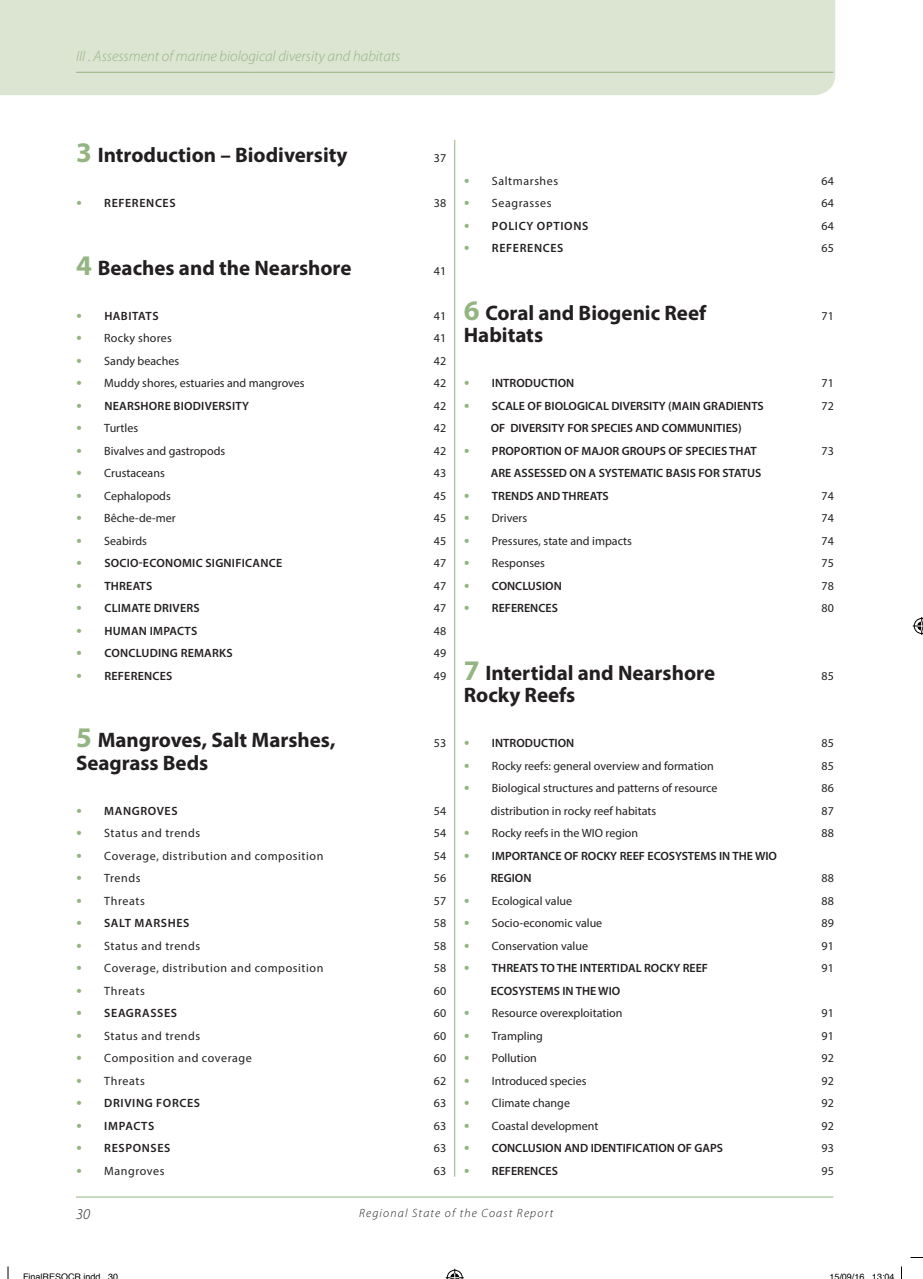
<style>
.page{position:relative;width:923px;height:1279px;background:#fff}
.page>*{position:absolute;margin:0;border:0;box-sizing:border-box;transform-origin:0 0}
.t1{font:700 21px/22.5px "Myriad Pro";color:#231f20}
.t2{font:italic 300 15px "Myriad Pro";color:#94b582}
.t3{font:italic 300 15px "Myriad Pro";color:#231f20}
.t4{font:12px/22.5px "Myriad Pro";color:#231f20;text-align:justify}
.t5{font:600 12px/22.5px "Myriad Pro";color:#231f20}
.t6{font:12px "Myriad Pro";letter-spacing:.045em;color:#231f20}
.t7{font:12px "Myriad Pro";letter-spacing:.05em;color:#231f20}
.t8{font:600 12px "Myriad Pro";letter-spacing:.05em;color:#231f20}
.t9{font:600 12px "Myriad Pro";letter-spacing:.055em;color:#231f20}
.t10{font:italic 300 12px "Myriad Pro";letter-spacing:.1em;color:#231f20}
.t11{font:600 12px "Myriad Pro";letter-spacing:.02em;color:#231f20}
.t12{font:12px "Myriad Pro";letter-spacing:.02em;color:#231f20}
.t13{font:600 12px "Myriad Pro";letter-spacing:.035em;color:#231f20}
.t14{font:9px "Helvetica";color:#000}
.s1{font-size:28.5px;color:#94b582}
.s2{font-family:"Caslon 540 LT Std";font-weight:400;color:#94b582}
.s3{font-family:"Caslon 540 LT Std";color:#94b582}
</style>
<div class="page">
<div style="left:0;top:0;width:835px;height:95px;background:#dce4d2"></div>
<hr style="left:76px;top:72px;width:757px;height:1px;background:#94b582">
<hr style="left:76px;top:1197px;width:757px;height:1px;background:#94b582">
<hr style="left:454px;top:140px;width:1px;height:1037px;background:#94b582">
<svg style="left:910px;top:1257px;width:12px;height:1px"></svg>
<svg style="left:7px;top:1266px;width:2px;height:13px"></svg>
<svg style="left:901px;top:1266px;width:1px;height:13px"></svg>
<svg style="left:445px;top:1269px;width:18px;height:10px"></svg>
<svg style="left:912px;top:617px;width:10px;height:18px"></svg>
<p class="t2" style="left:76px;top:47px;width:326px">III . Assessment of marine biological diversity and habitats</p>
<h1 class="t1" style="left:76px;top:143px;width:273px"><span class="s1">3</span> Introduction – Biodiversity</h1>
<p class="t9" style="left:76px;top:196px;width:101px"><span class="s2">•</span> REFERENCES</p>
<h1 class="t1" style="left:76px;top:256px;width:277px"><span class="s1">4</span> Beaches and the Nearshore</h1>
<p class="t13" style="left:76px;top:308px;width:84px"><span class="s2">•</span> HABITATS</p>
<p class="t12" style="left:76px;top:331px;width:97px"><span class="s3">•</span> Rocky shores</p>
<p class="t4" style="left:76px;top:349px;width:104px"><span class="s3">•</span> Sandy beaches</p>
<p class="t4" style="left:76px;top:372px;width:230px"><span class="s3">•</span> Muddy shores, estuaries and mangroves</p>
<p class="t11" style="left:76px;top:398px;width:174px"><span class="s2">•</span> NEARSHORE BIODIVERSITY</p>
<p class="t4" style="left:76px;top:417px;width:63px"><span class="s3">•</span> Turtles</p>
<p class="t4" style="left:76px;top:439px;width:151px"><span class="s3">•</span> Bivalves and gastropods</p>
<p class="t4" style="left:76px;top:462px;width:90px"><span class="s3">•</span> Crustaceans</p>
<p class="t4" style="left:76px;top:484px;width:96px"><span class="s3">•</span> Cephalopods</p>
<p class="t4" style="left:76px;top:507px;width:101px"><span class="s3">•</span> Bêche-de-mer</p>
<p class="t4" style="left:76px;top:529px;width:72px"><span class="s3">•</span> Seabirds</p>
<p class="t5" style="left:76px;top:552px;width:43px"><span class="s2">•</span> SOCIO</p>
<p class="t5" style="left:139px;top:552px;width:13px">-ECONOMIC</p>
<p class="t5" style="left:205px;top:552px;width:8px">SIGNIFICANCE</p>
<p class="t5" style="left:76px;top:574px;width:43px"><span class="s2">•</span> THREATS</p>
<p class="t5" style="left:76px;top:597px;width:43px"><span class="s2">•</span> CLIMATE</p>
<p class="t5" style="left:154px;top:597px;width:8px">DRIVERS</p>
<p class="t5" style="left:76px;top:619px;width:46px"><span class="s2">•</span> HUMAN</p>
<p class="t5" style="left:150px;top:619px;width:8px">IMPACTS</p>
<p class="t5" style="left:76px;top:642px;width:44px"><span class="s2">•</span> CONCLUDING</p>
<p class="t5" style="left:181px;top:642px;width:9px">REMAR</p>
<p class="t5" style="left:219px;top:642px;width:14px">KS</p>
<p class="t5" style="left:76px;top:664px;width:43px"><span class="s2">•</span> REFERENCES</p>
<h1 class="t1" style="left:76px;top:728px;width:261px"><span class="s1">5</span> Mangroves, Salt Marshes,<br>Seagrass Beds</h1>
<p class="t8" style="left:76px;top:803px;width:103px"><span class="s2">•</span> MANGROVES</p>
<p class="t6" style="left:76px;top:826px;width:126px"><span class="s3">•</span> Status and trends</p>
<p class="t7" style="left:76px;top:848px;width:249px"><span class="s3">•</span> Coverage, distribution and composition</p>
<p class="t4" style="left:76px;top:867px;width:66px"><span class="s3">•</span> Trends</p>
<p class="t6" style="left:76px;top:893px;width:70px"><span class="s3">•</span> Threats</p>
<p class="t8" style="left:76px;top:916px;width:115px"><span class="s2">•</span> SALT MARSHES</p>
<p class="t6" style="left:76px;top:938px;width:126px"><span class="s3">•</span> Status and trends</p>
<p class="t7" style="left:76px;top:961px;width:249px"><span class="s3">•</span> Coverage, distribution and composition</p>
<p class="t6" style="left:76px;top:983px;width:70px"><span class="s3">•</span> Threats</p>
<p class="t8" style="left:76px;top:1006px;width:103px"><span class="s2">•</span> SEAGRASSES</p>
<p class="t6" style="left:76px;top:1028px;width:126px"><span class="s3">•</span> Status and trends</p>
<p class="t7" style="left:76px;top:1051px;width:177px"><span class="s3">•</span> Composition and coverage</p>
<p class="t6" style="left:76px;top:1073px;width:70px"><span class="s3">•</span> Threats</p>
<p class="t8" style="left:76px;top:1096px;width:125px"><span class="s2">•</span> DRIVING FORCES</p>
<p class="t9" style="left:76px;top:1118px;width:80px"><span class="s2">•</span> IMPACTS</p>
<p class="t8" style="left:76px;top:1141px;width:96px"><span class="s2">•</span> RESPONSES</p>
<p class="t6" style="left:76px;top:1163px;width:90px"><span class="s3">•</span> Mangroves</p>
<p class="t4" style="left:434px;top:147px;width:14px">37</p>
<p class="t4" style="left:434px;top:192px;width:14px">38</p>
<p class="t4" style="left:434px;top:259px;width:14px">41</p>
<p class="t4" style="left:434px;top:304px;width:14px">41<br>41<br>42<br>42<br>42<br>42<br>42<br>43<br>45<br>45<br>45<br>47<br>47<br>47<br>48<br>49<br>49</p>
<p class="t4" style="left:434px;top:732px;width:14px">53</p>
<p class="t4" style="left:434px;top:799px;width:14px">54<br>54<br>54<br>56<br>57<br>58<br>58<br>58<br>60<br>60<br>60<br>60<br>62<br>63<br>63<br>63<br>63</p>
<p class="t6" style="left:463px;top:173px;width:96px"><span class="s3">•</span> Saltmarshes</p>
<p class="t6" style="left:463px;top:196px;width:89px"><span class="s3">•</span> Seagrasses</p>
<p class="t9" style="left:463px;top:218px;width:126px"><span class="s2">•</span> POLICY OPTIONS</p>
<p class="t9" style="left:463px;top:241px;width:101px"><span class="s2">•</span> REFERENCES</p>
<h1 class="t1" style="left:464px;top:301px;width:244px"><span class="s1">6</span> Coral and Biogenic Reef<br>Habitats</h1>
<p class="t5" style="left:464px;top:372px;width:112px"><span class="s2">•</span> INTRODUCTION</p>
<p class="t5" style="left:464px;top:394px;width:301px;text-align:center"><span class="s2">•</span> SCALE OF BIOLOGICAL DIVERSITY (MAIN GRADIENTS<br>OF DIVERSITY FOR SPECIES AND COMMUNITIES)</p>
<p class="t5" style="left:490px;top:439px;width:272px;text-indent:-27px"><span class="s2">•</span> PROPORTION OF MAJOR GROUPS OF SPECIES THAT<br>ARE ASSESSED ON A SYSTEMATIC BASIS FOR STATUS</p>
<p class="t5" style="left:464px;top:484px;width:146px"><span class="s2">•</span> TRENDS AND THREATS</p>
<p class="t4" style="left:464px;top:507px;width:65px"><span class="s3">•</span> Drivers</p>
<p class="t4" style="left:464px;top:529px;width:170px"><span class="s3">•</span> Pressures, state and impacts</p>
<p class="t4" style="left:464px;top:552px;width:83px"><span class="s3">•</span> Responses</p>
<p class="t5" style="left:464px;top:574px;width:100px"><span class="s2">•</span> CONCLUSION</p>
<p class="t5" style="left:464px;top:597px;width:96px"><span class="s2">•</span> REFERENCES</p>
<h1 class="t1" style="left:464px;top:661px;width:253px"><span class="s1">7</span> Intertidal and Nearshore<br>Rocky Reefs</h1>
<p class="t5" style="left:464px;top:732px;width:112px"><span class="s2">•</span> INTRODUCTION</p>
<p class="t4" style="left:464px;top:754px;width:251px"><span class="s3">•</span> Rocky reefs: general overview and formation</p>
<p class="t4" style="left:490px;top:777px;width:228px;text-indent:-27px"><span class="s3">•</span> Biological structures and patterns of resource distribution in rocky reef habitats</p>
<p class="t4" style="left:464px;top:822px;width:176px"><span class="s3">•</span> Rocky reefs in the WIO region</p>
<p class="t5" style="left:490px;top:844px;width:288px;text-indent:-27px"><span class="s2">•</span> IMPORTANCE OF ROCKY REEF ECOSYSTEMS IN THE WIO<br>REGION</p>
<p class="t4" style="left:464px;top:889px;width:110px"><span class="s3">•</span> Ecological value</p>
<p class="t4" style="left:464px;top:912px;width:140px"><span class="s3">•</span> Socio-economic value</p>
<p class="t4" style="left:464px;top:934px;width:126px"><span class="s3">•</span> Conservation value</p>
<p class="t5" style="left:490px;top:957px;width:219px;text-indent:-27px"><span class="s2">•</span> THREATS TO THE INTERTIDAL ROCKY REEF<br>ECOSYSTEMS IN THE WIO</p>
<p class="t4" style="left:464px;top:1002px;width:160px"><span class="s3">•</span> Resource overexploitation</p>
<p class="t4" style="left:464px;top:1024px;width:81px"><span class="s3">•</span> Trampling</p>
<p class="t4" style="left:464px;top:1047px;width:75px"><span class="s3">•</span> Pollution</p>
<p class="t4" style="left:464px;top:1069px;width:124px"><span class="s3">•</span> Introduced species</p>
<p class="t4" style="left:464px;top:1092px;width:108px"><span class="s3">•</span> Climate change</p>
<p class="t4" style="left:464px;top:1114px;width:136px"><span class="s3">•</span> Coastal development</p>
<p class="t5" style="left:464px;top:1137px;width:261px"><span class="s2">•</span> CONCLUSION AND IDENTIFICATION OF GAPS</p>
<p class="t5" style="left:464px;top:1159px;width:96px"><span class="s2">•</span> REFERENCES</p>
<p class="t3" style="left:76px;top:1205px;width:15px">30</p>
<p class="t10" style="left:359px;top:1206px;width:196px">Regional State of the Coast Report</p>
<p class="t4" style="left:821px;top:169px;width:14px">64<br>64<br>64<br>65</p>
<p class="t4" style="left:821px;top:304px;width:14px">71</p>
<p class="t4" style="left:821px;top:372px;width:14px">71<br>72</p>
<p class="t4" style="left:821px;top:439px;width:14px">73</p>
<p class="t4" style="left:821px;top:484px;width:14px">74<br>74<br>74<br>75<br>78<br>80</p>
<p class="t4" style="left:821px;top:664px;width:14px">85</p>
<p class="t4" style="left:821px;top:732px;width:14px">85<br>85<br>86<br>87<br>88</p>
<p class="t4" style="left:821px;top:867px;width:14px">88<br>88<br>89<br>91<br>91</p>
<p class="t4" style="left:821px;top:1002px;width:14px">91<br>91<br>92<br>92<br>92<br>92<br>93<br>95</p>
<p class="t14" style="left:23px;top:1270px;width:97px">FinalRESOCR indd 30</p>
<p class="t14" style="left:829px;top:1270px;width:67px">15/09/16 13:04</p>
</div>
